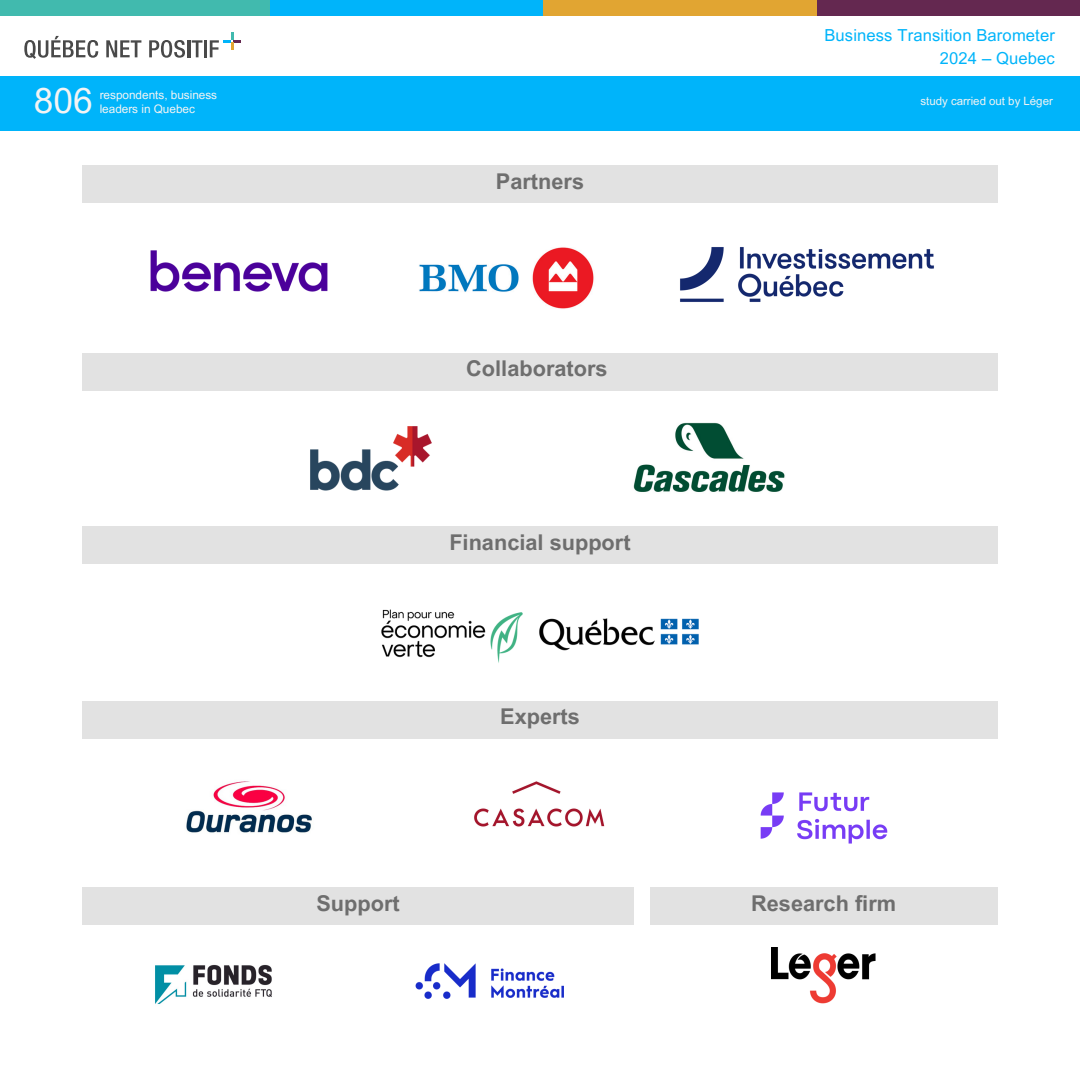
<style>
.page{position:relative;width:1080px;height:1080px;background:#fff}
.page>*{position:absolute;margin:0;border:0;box-sizing:border-box;transform-origin:0 0}
.t1{font:35.25px "Arial MT Pro";color:#f4f4f4}
.t2{font:700 21.75px "Arial MT Pro";color:#6e6e6e}
.t3{font:16.58px/23.1px "Arial MT Pro";letter-spacing:.01em;color:#00b4fa;text-align:right}
.t4{font:11.77px/14.1px "Arial MT Pro";color:#f4f4f4}
.t5{font:11.48px "Arial MT Pro";color:#f4f4f4}
</style>
<div class="page">
<div style="left:0;top:77px;width:1080px;height:54px;background:#00b4fa"></div>
<svg style="left:24px;top:36px;width:74px;height:23px"></svg>
<svg style="left:106px;top:40px;width:35px;height:17px"></svg>
<svg style="left:149px;top:40px;width:36px;height:18px"></svg>
<hr style="left:187px;top:40px;width:3px;height:17px;background:#494949">
<svg style="left:192px;top:40px;width:10px;height:17px"></svg>
<hr style="left:204px;top:40px;width:3px;height:17px;background:#494949">
<svg style="left:210px;top:33px;width:31px;height:24px"></svg>
<div style="left:816px;top:0;width:264px;height:15px;background:#642850"></div>
<div style="left:543px;top:0;width:273px;height:15px;background:#e1a532"></div>
<div style="left:269px;top:0;width:274px;height:15px;background:#00b4fa"></div>
<div style="left:0;top:0;width:269px;height:15px;background:#41baae"></div>
<div style="left:82px;top:165px;width:916px;height:38px;background:#e2e2e2"></div>
<div style="left:82px;top:353px;width:916px;height:38px;background:#e2e2e2"></div>
<div style="left:83px;top:701px;width:915px;height:38px;background:#e2e2e2"></div>
<img style="left:150px;top:250px;width:178px;height:42px">
<img style="left:419px;top:247px;width:175px;height:62px">
<img style="left:680px;top:247px;width:254px;height:55px">
<div style="left:82px;top:527px;width:916px;height:37px;background:#e2e2e2"></div>
<img style="left:474px;top:781px;width:131px;height:46px">
<img style="left:735px;top:792px;width:177px;height:96px">
<img style="left:186px;top:781px;width:126px;height:52px">
<img style="left:310px;top:426px;width:122px;height:65px">
<img style="left:633px;top:422px;width:152px;height:70px">
<img style="left:772px;top:947px;width:103px;height:57px">
<div style="left:650px;top:888px;width:348px;height:37px;background:#e2e2e2"></div>
<img style="left:155px;top:964px;width:117px;height:40px">
<div style="left:83px;top:888px;width:551px;height:37px;background:#e2e2e2"></div>
<img style="left:415px;top:963px;width:149px;height:36px">
<img style="left:381px;top:609px;width:318px;height:54px">
<h2 class="t3" style="left:824px;top:25px;width:232px">Business Transition Barometer<br>2024 – Quebec</h2>
<p class="t1" style="left:34px;top:88px;width:60px">806</p>
<p class="t5" style="left:921px;top:97px;width:134px">study carried out by Léger</p>
<p class="t4" style="left:100px;top:89px;width:119px">respondents, business leaders in Quebec</p>
<h1 class="t2" style="left:496px;top:173px;width:90px">Partners</h1>
<p class="t2" style="left:466px;top:361px;width:143px">Collaborators</p>
<p class="t2" style="left:449px;top:534px;width:183px">Financial support</p>
<h3 class="t2" style="left:500px;top:708px;width:81px">Experts</h3>
<p class="t2" style="left:316px;top:895px;width:85px">Support</p>
<h2 class="t2" style="left:751px;top:895px;width:147px">Research firm</h2>
</div>
